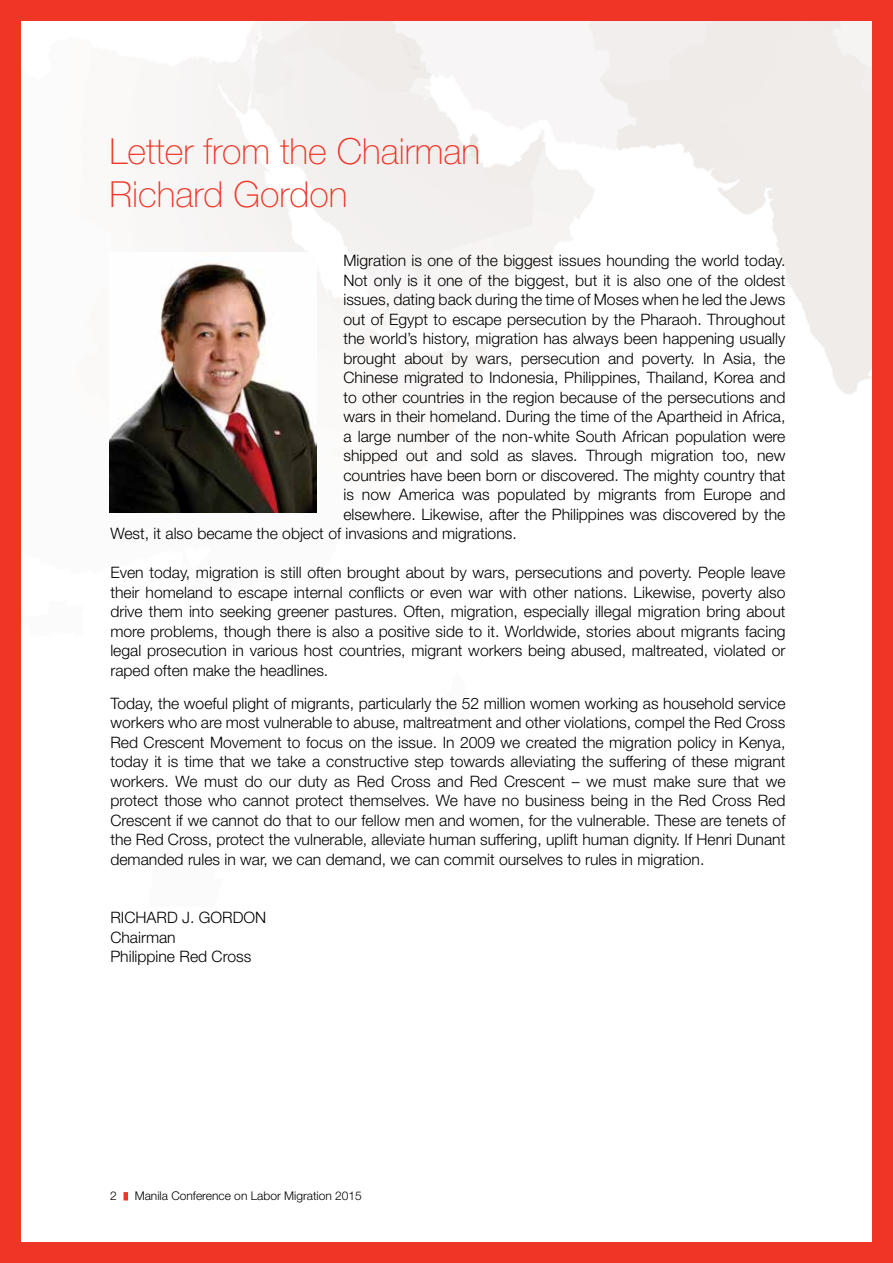
<style>
.page{position:relative;width:893px;height:1263px;background:#fff}
.page>*{position:absolute;margin:0;border:0;box-sizing:border-box;transform-origin:0 0}
.t1{font:100 36px/43.2px "Helvetica Neue";color:#ee3526}
.t2{font:300 15.75px/19.5px "Helvetica Neue";color:#000;text-align:justify}
.t3{font:300 12px "Helvetica Neue";color:#000}
</style>
<div class="page">
<img style="left:109px;top:22px;width:762px;height:1179px">
<svg style="left:124px;top:1192px;width:4px;height:8px"></svg>
<img style="left:109px;top:253px;width:207px;height:259px">
<div style="left:0;top:0;width:893px;height:1263px;border:21px solid #ee3526"></div>
<h1 class="t1" style="left:109px;top:130px;width:372px">Letter from the Chairman<br>Richard Gordon</h1>
<p class="t2" style="left:343px;top:250px;width:444px">Migration is one of the biggest issues hounding the world today.</p>
<p class="t2" style="left:343px;top:270px;width:443px">Not only is it one of the biggest, but it is also one of the oldest</p>
<p class="t2" style="left:343px;top:289px;width:443px">issues, dating back during the time of Moses when he led the Jews</p>
<p class="t2" style="left:343px;top:309px;width:443px">out of Egypt to escape persecution by the Pharaoh. Throughout</p>
<p class="t2" style="left:343px;top:328px;width:443px">the world’s history, migration has always been happening usually</p>
<p class="t2" style="left:343px;top:348px;width:443px">brought about by wars, persecution and poverty. In Asia, the</p>
<p class="t2" style="left:343px;top:367px;width:443px">Chinese migrated to Indonesia, Philippines, Thailand, Korea and</p>
<p class="t2" style="left:343px;top:387px;width:443px">to other countries in the region because of the persecutions and</p>
<p class="t2" style="left:343px;top:406px;width:443px">wars in their homeland. During the time of the Apartheid in Africa,</p>
<p class="t2" style="left:343px;top:426px;width:443px">a large number of the non-white South African population were</p>
<p class="t2" style="left:343px;top:445px;width:443px">shipped out and sold as slaves. Through migration too, new</p>
<p class="t2" style="left:343px;top:465px;width:443px">countries have been born or discovered. The mighty country that</p>
<p class="t2" style="left:343px;top:484px;width:443px">is now America was populated by migrants from Europe and</p>
<p class="t2" style="left:343px;top:504px;width:443px">elsewhere. Likewise, after the Philippines was discovered by the</p>
<p class="t2" style="left:110px;top:523px;width:408px">West, it also became the object of invasions and migrations.</p>
<p class="t2" style="left:110px;top:562px;width:677px">Even today, migration is still often brought about by wars, persecutions and poverty. People leave their homeland to escape internal conflicts or even war with other nations. Likewise, poverty also drive them into seeking greener pastures. Often, migration, especially illegal migration bring about more problems, though there is also a positive side to it. Worldwide, stories about migrants facing legal prosecution in various host countries, migrant workers being abused, maltreated, violated or raped often make the headlines.</p>
<p class="t2" style="left:110px;top:693px;width:677px">Today, the woeful plight of migrants, particularly the 52 million women working as household service workers who are most vulnerable to abuse, maltreatment and other violations, compel the Red Cross Red Crescent Movement to focus on the issue. In 2009 we created the migration policy in Kenya, today it is time that we take a constructive step towards alleviating the suffering of these migrant workers. We must do our duty as Red Cross and Red Crescent – we must make sure that we protect those who cannot protect themselves. We have no business being in the Red Cross Red Crescent if we cannot do that to our fellow men and women, for the vulnerable. These are tenets of the Red Cross, protect the vulnerable, alleviate human suffering, uplift human dignity. If Henri Dunant demanded rules in war, we can demand, we can commit ourselves to rules in migration.</p>
<p class="t2" style="left:110px;top:907px;width:157px;text-align:left">RICHARD J. GORDON<br>Chairman<br>Philippine Red Cross</p>
<p class="t3" style="left:110px;top:1189px;width:8px">2</p>
<p class="t3" style="left:135px;top:1189px;width:229px">Manila Conference on Labor Migration 2015</p>
</div>
